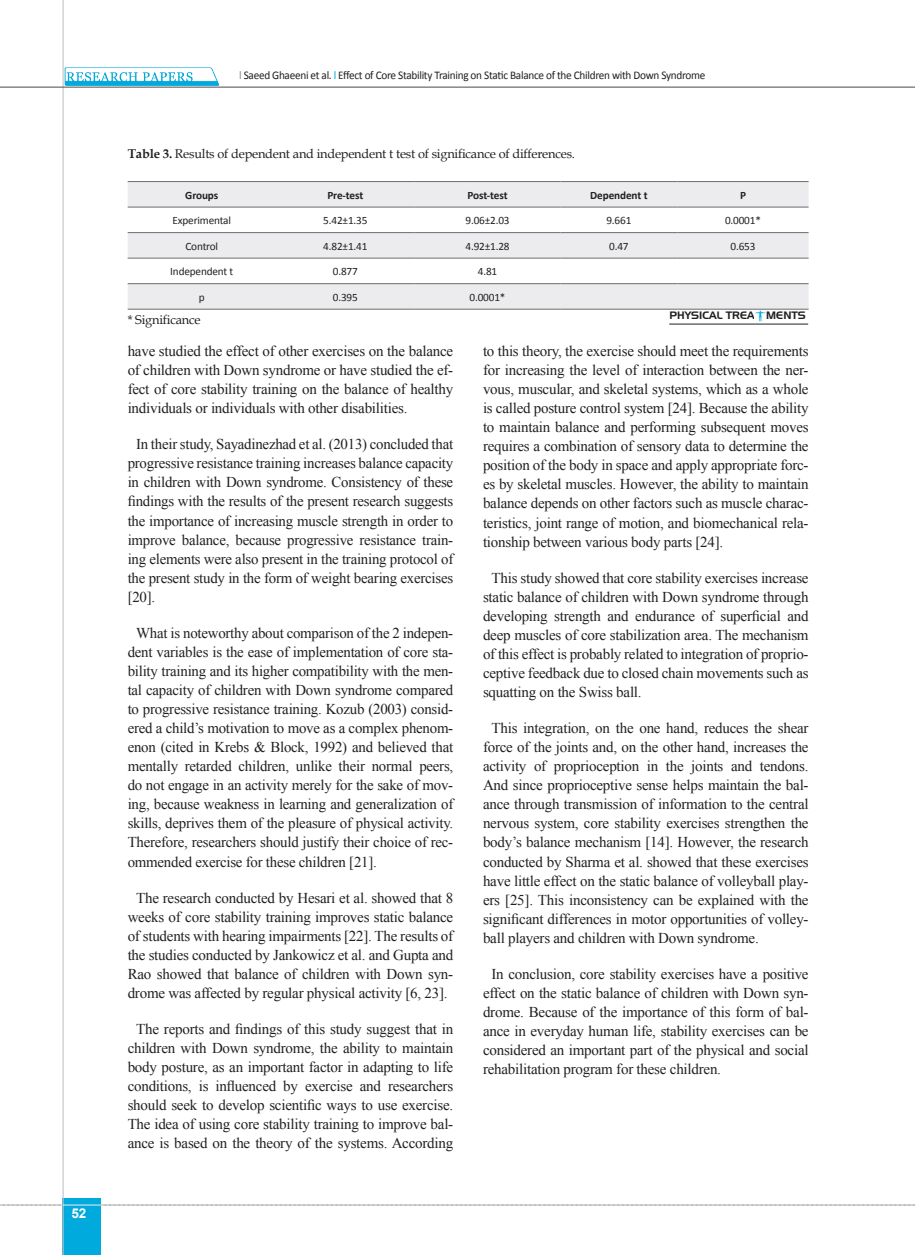
<style>
.page{position:relative;width:915px;height:1255px;background:#fff}
.page>*{position:absolute;margin:0;border:0;box-sizing:border-box;transform-origin:0 0}
.matn-en{font:15px/19px "Times New Roman";letter-spacing:-.015em;color:#231f20;text-align:justify}
.t1{font:700 13.5px "Arial";color:#fff}
.zirnevis{font:12.75px "Book Antiqua";letter-spacing:-.015em;color:#231f20}
.matn-en-2{font:11.7px "Calibri";letter-spacing:-.025em;color:#231f20;scale:.96 1}
.chart{font:11.25px "Calibri";letter-spacing:-.015em;color:#231f20}
.chart-2{font:700 11.25px "Calibri";letter-spacing:-.01em;color:#231f20}
.t2{font:10.5px "Aero Regular SWFTE";color:#231f20}
.s1{color:#86888b}
.s2{color:#0ad}
.s3{font-weight:700}
</style>
<div class="page">
<svg style="left:0;top:1204px;width:915px;height:1px"></svg>
<img style="left:64px;top:67px;width:157px;height:20px">
<div style="left:63px;top:1198px;width:38px;height:56px;background:#0ad"></div>
<hr style="left:62px;top:0;width:2px;height:1254px;background:#c2c3c6">
<hr style="left:0;top:87px;width:914px;height:1px;background:#5f5f62">
<hr style="left:63px;top:1204px;width:38px;height:1px;background:#ececee">
<svg style="left:128px;top:182px;width:680px;height:127px;fill:#ececee"></svg>
<hr style="left:128px;top:181px;width:148px;height:1px;background:#6c6d70">
<hr style="left:276px;top:181px;width:138px;height:1px;background:#6c6d70">
<hr style="left:414px;top:181px;width:146px;height:1px;background:#6c6d70">
<hr style="left:560px;top:181px;width:117px;height:1px;background:#6c6d70">
<hr style="left:677px;top:181px;width:131px;height:1px;background:#6c6d70">
<hr style="left:128px;top:207px;width:148px;height:1px;background:#6c6d70">
<hr style="left:276px;top:207px;width:138px;height:1px;background:#6c6d70">
<hr style="left:414px;top:207px;width:146px;height:1px;background:#6c6d70">
<hr style="left:560px;top:207px;width:117px;height:1px;background:#6c6d70">
<hr style="left:677px;top:207px;width:131px;height:1px;background:#6c6d70">
<hr style="left:128px;top:232px;width:148px;height:1px;background:#6c6d70">
<hr style="left:276px;top:232px;width:138px;height:1px;background:#6c6d70">
<hr style="left:414px;top:232px;width:146px;height:1px;background:#6c6d70">
<hr style="left:560px;top:232px;width:117px;height:1px;background:#6c6d70">
<hr style="left:677px;top:232px;width:131px;height:1px;background:#6c6d70">
<hr style="left:128px;top:258px;width:148px;height:1px;background:#6c6d70">
<hr style="left:276px;top:258px;width:138px;height:1px;background:#6c6d70">
<hr style="left:414px;top:258px;width:146px;height:1px;background:#6c6d70">
<hr style="left:560px;top:258px;width:117px;height:1px;background:#6c6d70">
<hr style="left:677px;top:258px;width:131px;height:1px;background:#6c6d70">
<hr style="left:560px;top:283px;width:117px;height:1px;background:#6c6d70">
<hr style="left:677px;top:283px;width:131px;height:1px;background:#6c6d70">
<hr style="left:560px;top:309px;width:117px;height:1px;background:#6c6d70">
<hr style="left:677px;top:309px;width:131px;height:1px;background:#6c6d70">
<hr style="left:128px;top:283px;width:148px;height:1px;background:#6c6d70">
<hr style="left:276px;top:283px;width:138px;height:1px;background:#6c6d70">
<hr style="left:414px;top:283px;width:146px;height:1px;background:#6c6d70">
<hr style="left:128px;top:309px;width:148px;height:1px;background:#6c6d70">
<hr style="left:276px;top:309px;width:138px;height:1px;background:#6c6d70">
<hr style="left:414px;top:309px;width:146px;height:1px;background:#6c6d70">
<hr style="left:669px;top:324px;width:138px;height:1px;background:#231f20">
<svg style="left:755px;top:310px;width:11px;height:12px"></svg>
<p class="t1" style="left:71px;top:1204px;width:17px">52</p>
<p class="matn-en-2" style="left:239px;top:68px;width:487px"><span class="s1">l</span> Saeed Ghaeeni et al. <span class="s2">l</span> Effect of Core Stability Training on Static Balance of the Children with Down Syndrome</p>
<p class="zirnevis" style="left:128px;top:145px;width:449px"><span class="s3">Table 3.</span> Results of dependent and independent t test of significance of differences.</p>
<p class="chart-2" style="left:185px;top:188px;width:35px">Groups</p>
<p class="chart-2" style="left:327px;top:188px;width:37px">Pre-test</p>
<p class="chart-2" style="left:467px;top:188px;width:42px">Post-test</p>
<p class="chart-2" style="left:590px;top:188px;width:59px">Dependent t</p>
<p class="chart-2" style="left:739px;top:188px;width:7px">P</p>
<p class="chart" style="left:172px;top:213px;width:60px">Experimental</p>
<p class="chart" style="left:323px;top:213px;width:46px">5.42±1.35</p>
<p class="chart" style="left:465px;top:213px;width:46px">9.06±2.03</p>
<p class="chart" style="left:606px;top:213px;width:26px">9.661</p>
<p class="chart" style="left:724px;top:213px;width:37px">0.0001*</p>
<p class="chart" style="left:185px;top:239px;width:34px">Control</p>
<p class="chart" style="left:323px;top:239px;width:46px">4.82±1.41</p>
<p class="chart" style="left:465px;top:239px;width:46px">4.92±1.28</p>
<p class="chart" style="left:609px;top:239px;width:21px">0.47</p>
<p class="chart" style="left:730px;top:239px;width:26px">0.653</p>
<p class="chart" style="left:170px;top:264px;width:65px">Independent t</p>
<p class="chart" style="left:333px;top:264px;width:26px">0.877</p>
<p class="chart" style="left:477px;top:264px;width:21px">4.81</p>
<p class="chart" style="left:199px;top:290px;width:7px">p</p>
<p class="chart" style="left:333px;top:290px;width:26px">0.395</p>
<p class="chart" style="left:469px;top:290px;width:37px">0.0001*</p>
<p class="zirnevis" style="left:128px;top:311px;width:74px">* Significance</p>
<p class="t2" style="left:669px;top:309px;width:138px">PHYSICAL TREA MENTS</p>
<p class="matn-en" style="left:128px;top:341px;width:327px">have studied the effect of other exercises on the balance of children with Down syndrome or have studied the ef&shy;fect of core stability training on the balance of healthy individuals or individuals with other disabilities.</p>
<p class="matn-en" style="left:128px;top:434px;width:327px;text-indent:9px">In their study, Sayadinezhad et al. (2013) concluded that progressive resistance training increases balance capacity in children with Down syndrome. Consistency of these findings with the results of the present research suggests the importance of increasing muscle strength in order to improve balance, because progressive resistance train&shy;ing elements were also present in the training protocol of the present study in the form of weight bearing exercises [20].</p>
<p class="matn-en" style="left:128px;top:623px;width:327px;text-indent:9px">What is noteworthy about comparison of the 2 indepen&shy;dent variables is the ease of implementation of core sta&shy;bility training and its higher compatibility with the men&shy;tal capacity of children with Down syndrome compared to progressive resistance training. Kozub (2003) consid&shy;ered a child’s motivation to move as a complex phenom&shy;enon (cited in Krebs &amp; Block, 1992) and believed that mentally retarded children, unlike their normal peers, do not engage in an activity merely for the sake of mov&shy;ing, because weakness in learning and generalization of skills, deprives them of the pleasure of physical activity.<br>Therefore, researchers should justify their choice of rec&shy;ommended exercise for these children [21].</p>
<p class="matn-en" style="left:128px;top:887px;width:327px;text-align:center">The research conducted by Hesari et al. showed that 8 weeks of core stability training improves static balance of students with hearing impairments [22]. The results of the studies conducted by Jankowicz et al. and Gupta and Rao showed that balance of children with Down syn&shy;drome was affected by regular physical activity [6, 23].</p>
<p class="matn-en" style="left:128px;top:1019px;width:327px;text-align:center">The reports and findings of this study suggest that in children with Down syndrome, the ability to maintain body posture, as an important factor in adapting to life conditions, is influenced by exercise and researchers should seek to develop scientific ways to use exercise.<br>The idea of using core stability training to improve bal&shy;ance is based on the theory of the systems. According</p>
<p class="matn-en" style="left:483px;top:341px;width:327px">to this theory, the exercise should meet the requirements for increasing the level of interaction between the ner&shy;vous, muscular, and skeletal systems, which as a whole is called posture control system [24]. Because the ability to maintain balance and performing subsequent moves requires a combination of sensory data to determine the position of the body in space and apply appropriate forc&shy;es by skeletal muscles. However, the ability to maintain balance depends on other factors such as muscle charac&shy;teristics, joint range of motion, and biomechanical rela&shy;tionship between various body parts [24].</p>
<p class="matn-en" style="left:483px;top:568px;width:327px;text-indent:9px">This study showed that core stability exercises increase static balance of children with Down syndrome through developing strength and endurance of superficial and deep muscles of core stabilization area. The mechanism of this effect is probably related to integration of proprio&shy;ceptive feedback due to closed chain movements such as squatting on the Swiss ball.</p>
<p class="matn-en" style="left:483px;top:718px;width:327px;text-indent:9px">This integration, on the one hand, reduces the shear force of the joints and, on the other hand, increases the activity of proprioception in the joints and tendons.<br>And since proprioceptive sense helps maintain the bal&shy;ance through transmission of information to the central nervous system, core stability exercises strengthen the body’s balance mechanism [14]. However, the research conducted by Sharma et al. showed that these exercises have little effect on the static balance of volleyball play&shy;ers [25]. This inconsistency can be explained with the significant differences in motor opportunities of volley&shy;ball players and children with Down syndrome.</p>
<p class="matn-en" style="left:483px;top:964px;width:327px;text-indent:9px">In conclusion, core stability exercises have a positive effect on the static balance of children with Down syn&shy;drome. Because of the importance of this form of bal&shy;ance in everyday human life, stability exercises can be considered an important part of the physical and social rehabilitation program for these children.</p>
</div>
